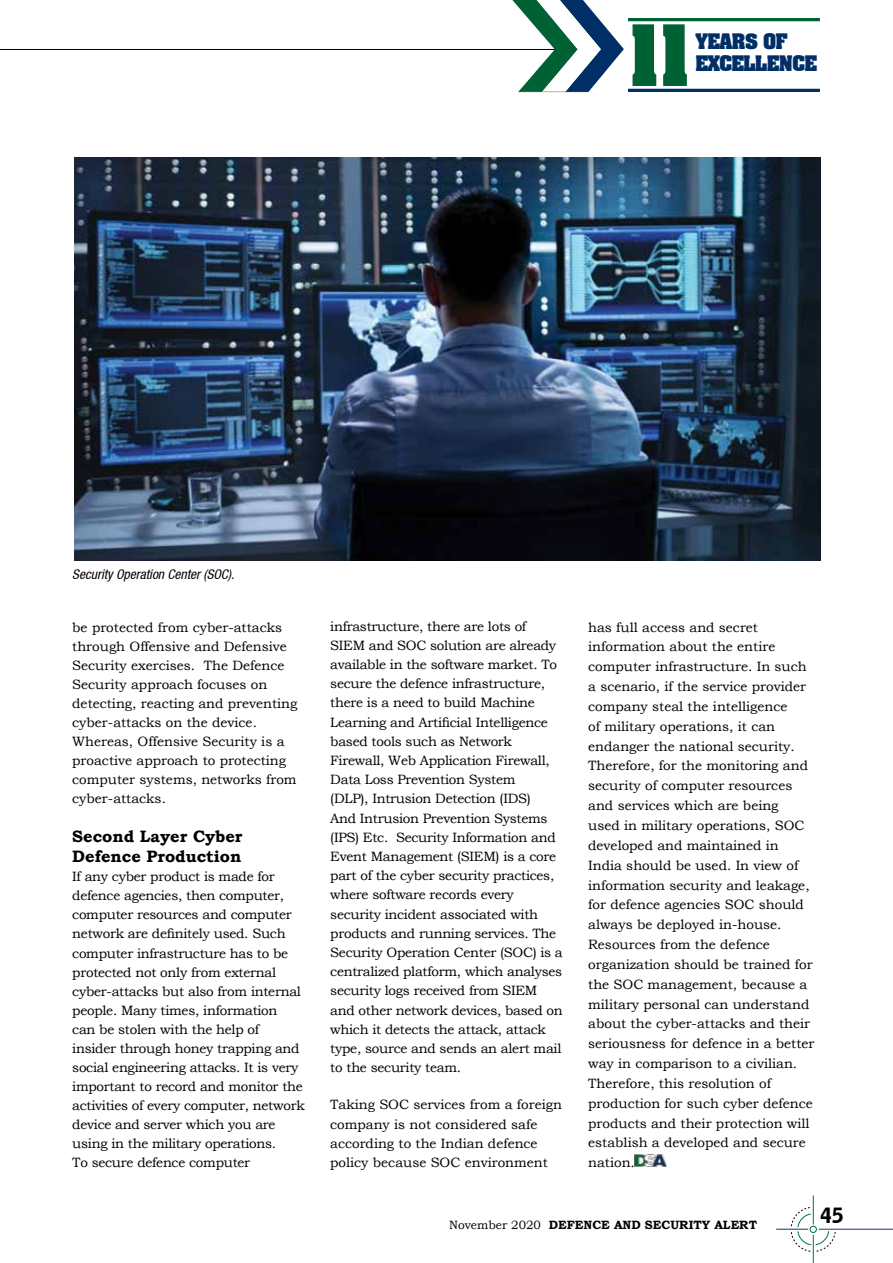
<style>
.page{position:relative;width:893px;height:1263px;background:#fff}
.page>*{position:absolute;margin:0;border:0;box-sizing:border-box;transform-origin:0 0}
.t1{font:700 72.3px "Aachen";color:#006135}
.t2{font:900 21px "Bell Gothic BT";color:#000}
.t3{font:700 18.15px "Aachen";letter-spacing:-.03em;color:#002f67}
.t4{font:700 16.5px/20.5px "Bookman Old Style";color:#000}
.t5{font:13.5px/19.2px "Bookman Old Style";letter-spacing:-.02em;color:#000}
.t6{font:13.5px/19.8px "Bookman Old Style";color:#000}
.t7{font:13.5px "Heavenetica Cond 5 Obl SH";color:#000}
.t8{font:700 12px "Bookman Old Style";color:#000}
.s1{font-weight:400}
</style>
<div class="page">
<hr style="left:819px;top:1229px;width:74px;height:1px;background:#1e3565">
<hr style="left:776px;top:1229px;width:32px;height:1px;background:#1e3565">
<svg style="left:791px;top:1195px;width:45px;height:68px"></svg>
<hr style="left:0;top:49px;width:556px;height:1px;background:#000">
<svg style="left:512px;top:0;width:112px;height:92px"></svg>
<hr style="left:518px;top:92px;width:71px;height:1px;background:#000">
<hr style="left:628px;top:89px;width:192px;height:3px;background:#002f67">
<hr style="left:628px;top:18px;width:192px;height:3px;background:#006135">
<img style="left:74px;top:157px;width:747px;height:403px">
<img style="left:635px;top:1155px;width:31px;height:12px">
<h1 class="t1" style="left:628px;top:1px;width:65px">11</h1>
<h3 class="t3" style="left:696px;top:28px;width:93px">YEARS OF</h3>
<h3 class="t3" style="left:696px;top:50px;width:123px">EXCELLENCE</h3>
<p class="t7" style="left:72px;top:566px;width:164px">Security Operation Center (SOC).</p>
<p class="t6" style="left:72px;top:618px;width:227px;line-height:19px">be protected from cyber-attacks through Offensive and Defensive<br>Security exercises. The Defence<br>Security approach focuses on detecting, reacting and preventing cyber-attacks on the device.<br>Whereas, Offensive Security is a proactive approach to protecting computer systems, networks from cyber-attacks.</p>
<p class="t4" style="left:72px;top:826px;width:172px">Second Layer Cyber<br>Defence Production</p>
<p class="t5" style="left:72px;top:867px;width:234px">If any cyber product is made for defence agencies, then computer, computer resources and computer network are definitely used. Such computer infrastructure has to be protected not only from external cyber-attacks but also from internal people. Many times, information<br>can be stolen with the help of insider through honey trapping and social engineering attacks. It is very important to record and monitor the activities of every computer, network device and server which you are using in the military operations.<br>To secure defence computer</p>
<p class="t5" style="left:330px;top:616px;width:234px">infrastructure, there are lots of SIEM and SOC solution are already available in the software market. To secure the defence infrastructure, there is a need to build Machine Learning and Artificial Intelligence based tools such as Network Firewall, Web Application Firewall, Data Loss Prevention System<br>(DLP), Intrusion Detection (IDS)<br>And Intrusion Prevention Systems (IPS) Etc. Security Information and Event Management (SIEM) is a core part of the cyber security practices, where software records every security incident associated with products and running services. The Security Operation Center (SOC) is a centralized platform, which analyses security logs received from SIEM and other network devices, based on which it detects the attack, attack type, source and sends an alert mail to the security team.</p>
<p class="t6" style="left:330px;top:1095px;width:233px;line-height:19.2px">Taking SOC services from a foreign company is not considered safe according to the Indian defence policy because SOC environment</p>
<p class="t6" style="left:588px;top:617px;width:228px">has full access and secret information about the entire computer infrastructure. In such a scenario, if the service provider company steal the intelligence<br>of military operations, it can endanger the national security.<br>Therefore, for the monitoring and security of computer resources and services which are being<br>used in military operations, SOC developed and maintained in<br>India should be used. In view of information security and leakage, for defence agencies SOC should always be deployed in-house.<br>Resources from the defence organization should be trained for the SOC management, because a military personal can understand about the cyber-attacks and their seriousness for defence in a better way in comparison to a civilian.<br>Therefore, this resolution of production for such cyber defence products and their protection will establish a developed and secure nation.</p>
<p class="t8" style="left:449px;top:1216px;width:309px"><span class="s1">November 2020</span> Defence AND security alert</p>
<h2 class="t2" style="left:820px;top:1202px;width:25px">45</h2>
</div>
